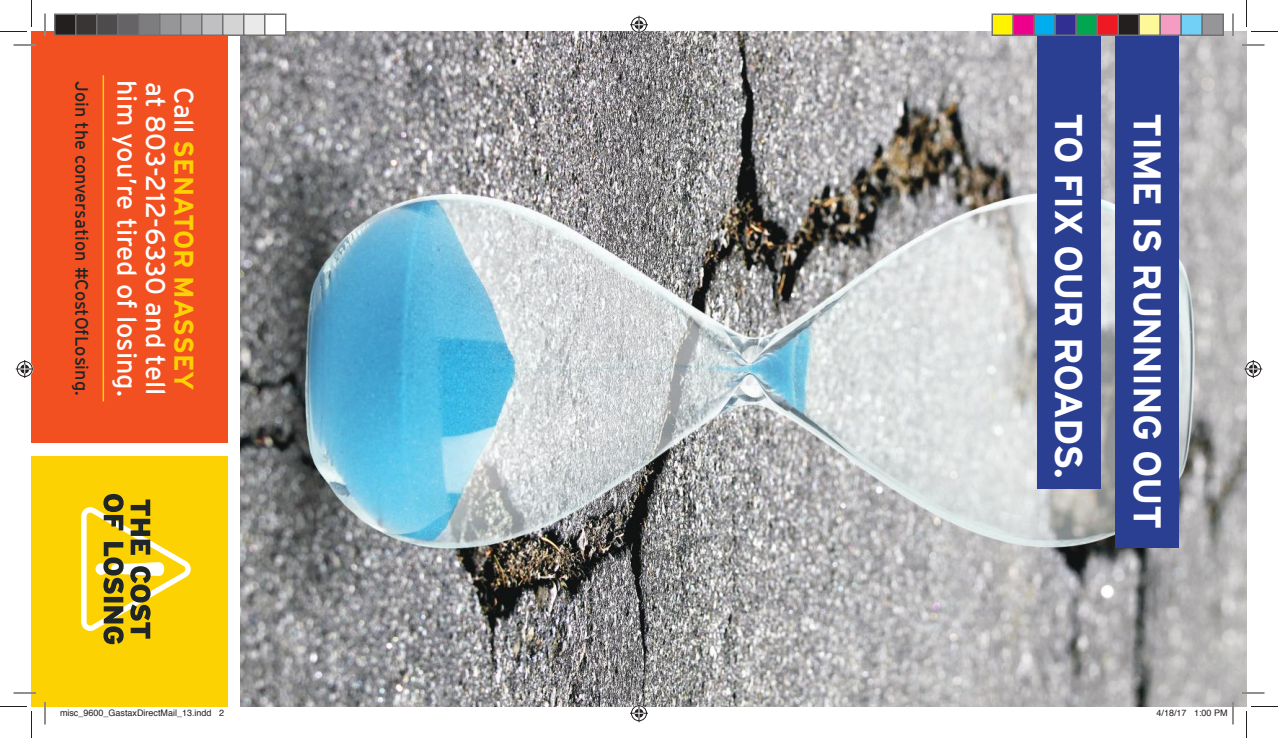
<style>
.page{position:relative;width:1278px;height:738px;background:#fff}
.page>*{position:absolute;margin:0;border:0;box-sizing:border-box;transform-origin:0 0}
.t1{font:700 38.7px "Interstate";letter-spacing:-.02em;color:#fff}
.t2{font:27px "Interstate";color:#fff}
.t3{font:700 27px "Interstate";color:#fdd202}
.t4{font:18px "Interstate";color:#202526}
.t5{font:9px "Helvetica";color:#241f1f}
.s1{font-weight:400;color:#fff}
</style>
<div class="page">
<div style="left:32px;top:456px;width:196px;height:250px;background:#fdd202"></div>
<img style="left:241px;top:32px;width:1005px;height:674px">
<div style="left:1115px;top:32px;width:64px;height:516px;background:#2a3f91"></div>
<div style="left:1037px;top:32px;width:63px;height:457px;background:#2a3f91"></div>
<div style="left:32px;top:32px;width:196px;height:411px;background:#f35022"></div>
<hr style="left:103px;top:75px;width:1px;height:326px;background:#fdd202">
<svg style="left:81px;top:494px;width:110px;height:150px"></svg>
<hr style="left:14px;top:44px;width:22px;height:2px;background:#fff">
<hr style="left:1242px;top:44px;width:22px;height:2px;background:#fff">
<hr style="left:14px;top:692px;width:22px;height:2px;background:#fff">
<hr style="left:1242px;top:692px;width:22px;height:2px;background:#fff">
<hr style="left:44px;top:14px;width:2px;height:22px;background:#fff">
<hr style="left:44px;top:702px;width:2px;height:22px;background:#fff">
<hr style="left:1232px;top:14px;width:2px;height:22px;background:#fff">
<svg style="left:14px;top:45px;width:22px;height:1px"></svg>
<svg style="left:1242px;top:45px;width:22px;height:1px"></svg>
<svg style="left:14px;top:693px;width:22px;height:1px"></svg>
<svg style="left:1242px;top:693px;width:22px;height:1px"></svg>
<svg style="left:45px;top:14px;width:1px;height:22px"></svg>
<svg style="left:45px;top:702px;width:1px;height:22px"></svg>
<svg style="left:1233px;top:14px;width:1px;height:22px"></svg>
<svg style="left:0;top:0;width:32px;height:32px"></svg>
<svg style="left:0;top:706px;width:32px;height:32px"></svg>
<svg style="left:1246px;top:0;width:32px;height:32px"></svg>
<svg style="left:1246px;top:706px;width:32px;height:32px"></svg>
<svg style="left:630px;top:16px;width:18px;height:18px"></svg>
<svg style="left:630px;top:704px;width:18px;height:18px"></svg>
<svg style="left:16px;top:360px;width:18px;height:18px"></svg>
<svg style="left:1244px;top:360px;width:18px;height:18px"></svg>
<div style="left:55px;top:14px;width:21px;height:21px;background:#241f1f"></div>
<div style="left:54px;top:14px;width:22px;height:22px;border:2px solid #717072"></div>
<div style="left:76px;top:14px;width:21px;height:21px;background:#393535"></div>
<div style="left:75px;top:14px;width:23px;height:22px;border:2px solid #717072"></div>
<div style="left:97px;top:14px;width:21px;height:21px;background:#4e4b4c"></div>
<div style="left:96px;top:14px;width:22px;height:22px;border:2px solid #717072"></div>
<div style="left:118px;top:14px;width:21px;height:21px;background:#656365"></div>
<div style="left:117px;top:14px;width:23px;height:22px;border:2px solid #717072"></div>
<div style="left:139px;top:14px;width:21px;height:21px;background:#7d7c7e"></div>
<div style="left:138px;top:14px;width:22px;height:22px;border:2px solid #717072"></div>
<div style="left:160px;top:14px;width:21px;height:21px;background:#969698"></div>
<div style="left:159px;top:14px;width:23px;height:22px;border:2px solid #717072"></div>
<div style="left:181px;top:14px;width:21px;height:21px;background:#aaaaac"></div>
<div style="left:180px;top:14px;width:22px;height:22px;border:2px solid #717072"></div>
<div style="left:202px;top:14px;width:21px;height:21px;background:#c0bfc1"></div>
<div style="left:201px;top:14px;width:23px;height:22px;border:2px solid #717072"></div>
<div style="left:223px;top:14px;width:21px;height:21px;background:#d5d4d5"></div>
<div style="left:222px;top:14px;width:22px;height:22px;border:2px solid #717072"></div>
<div style="left:244px;top:14px;width:21px;height:21px;background:#ebeaea"></div>
<div style="left:243px;top:14px;width:23px;height:22px;border:2px solid #717072"></div>
<div style="left:265px;top:14px;width:21px;height:21px;background:#fff"></div>
<div style="left:264px;top:14px;width:22px;height:22px;border:2px solid #717072"></div>
<div style="left:992px;top:14px;width:21px;height:21px;background:#fff300"></div>
<div style="left:992px;top:14px;width:22px;height:22px;border:2px solid #717072"></div>
<div style="left:1013px;top:14px;width:21px;height:21px;background:#ee008c"></div>
<div style="left:1012px;top:14px;width:23px;height:22px;border:2px solid #717072"></div>
<div style="left:1034px;top:14px;width:21px;height:21px;background:#00aeef"></div>
<div style="left:1034px;top:14px;width:22px;height:22px;border:2px solid #717072"></div>
<div style="left:1055px;top:14px;width:21px;height:21px;background:#313092"></div>
<div style="left:1054px;top:14px;width:23px;height:22px;border:2px solid #717072"></div>
<div style="left:1076px;top:14px;width:21px;height:21px;background:#00a650"></div>
<div style="left:1076px;top:14px;width:22px;height:22px;border:2px solid #717072"></div>
<div style="left:1097px;top:14px;width:21px;height:21px;background:#ef1923"></div>
<div style="left:1096px;top:14px;width:23px;height:22px;border:2px solid #717072"></div>
<div style="left:1118px;top:14px;width:21px;height:21px;background:#241f1f"></div>
<div style="left:1118px;top:14px;width:22px;height:22px;border:2px solid #717072"></div>
<div style="left:1139px;top:14px;width:21px;height:21px;background:#fff89a"></div>
<div style="left:1138px;top:14px;width:23px;height:22px;border:2px solid #717072"></div>
<div style="left:1160px;top:14px;width:21px;height:21px;background:#f69bc2"></div>
<div style="left:1160px;top:14px;width:22px;height:22px;border:2px solid #717072"></div>
<div style="left:1181px;top:14px;width:21px;height:21px;background:#72d0f6"></div>
<div style="left:1180px;top:14px;width:23px;height:22px;border:2px solid #717072"></div>
<div style="left:1202px;top:14px;width:21px;height:21px;background:#969698"></div>
<div style="left:1202px;top:14px;width:22px;height:22px;border:2px solid #717072"></div>
<svg style="left:60px;top:706px;width:152px;height:1px"></svg>
<svg style="left:1194px;top:702px;width:40px;height:22px"></svg>
<h3 class="t4" style="left:92px;top:81px;width:316px;rotate:90deg">Join the conversation #CostOfLosing.</h3>
<h2 class="t2" style="left:142px;top:80px;width:318px;rotate:90deg">him you’re tired of losing.</h2>
<h2 class="t2" style="left:171px;top:82px;width:314px;rotate:90deg">at 803-212-6330 and tell</h2>
<h2 class="t3" style="left:199px;top:87px;width:305px;rotate:90deg"><span class="s1">Call</span> SENATOR MASSEY</h2>
<h1 class="t1" style="left:1090px;top:113px;width:367px;rotate:90deg">TO FIX OUR ROADS.</h1>
<h1 class="t1" style="left:1169px;top:113px;width:418px;rotate:90deg">TIME IS RUNNING OUT</h1>
<p class="t5" style="left:60px;top:705px;width:166px">misc_9600_GastaxDirectMail_13.indd 2</p>
<p class="t5" style="left:1156px;top:705px;width:73px">4/18/17 1:00 PM</p>
</div>
